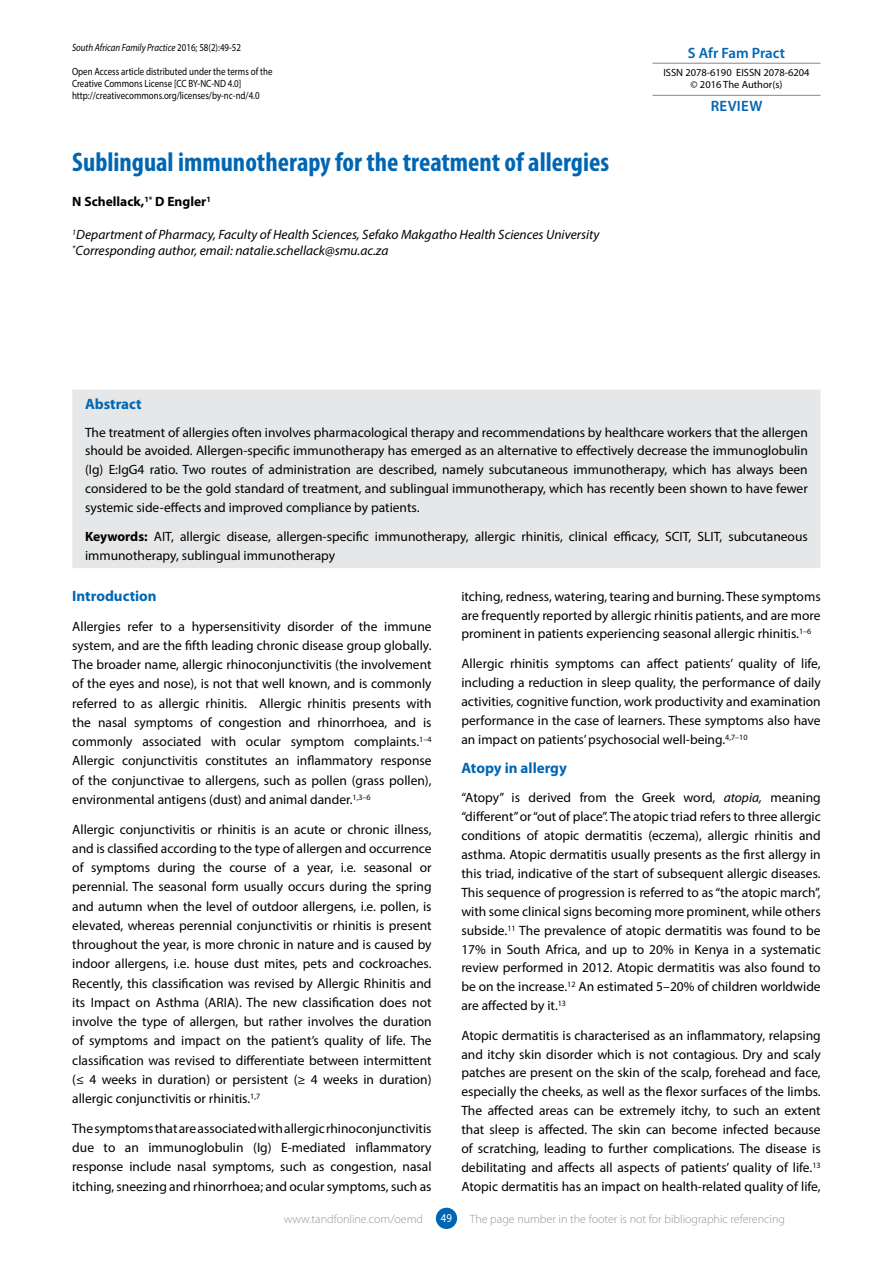
<style>
.page{position:relative;width:893px;height:1263px;background:#fff}
.page>*{position:absolute;margin:0;border:0;box-sizing:border-box;transform-origin:0 0}
.t1{font:700 condensed 27px "Myriad Pro";color:#0066b3}
.t2{font:700 15px "Myriad Pro";color:#0066b3}
.t3{font:600 15px "Myriad Pro";color:#0066b3}
.t4{font:13.5px/19.2px "Myriad Pro";color:#000;text-align:justify}
.t5{font:italic 13.5px/16.5px "Myriad Pro";color:#000}
.t6{font:700 13.5px "Myriad Pro";color:#000}
.t7{font:300 12px "Myriad Pro";color:#939598}
.t8{font:12px "Myriad Pro";color:#fff;scale:.9 1}
.t9{font:10.5px/12px "Myriad Pro";color:#000;scale:.85 1}
.t10{font:10.5px/12px "Myriad Pro";color:#000;text-align:center}
.t11{font:italic 10.5px "Myriad Pro";color:#000;scale:.85 1}
.s1{font-style:normal}
.s2{font-weight:700}
.s3{font-style:italic}
</style>
<div class="page">
<div style="left:436px;top:1208px;width:21px;height:21px;background:#0066b3;border-radius:50%"></div>
<hr style="left:652px;top:63px;width:168px;height:1px;background:#939598">
<hr style="left:652px;top:95px;width:168px;height:1px;background:#939598">
<div style="left:72px;top:390px;width:748px;height:178px;background:#e6e7e8"></div>
<p class="t11" style="left:72px;top:41px;width:200px">South African Family Practice <span class="s1">2016; 58(2):49-52</span></p>
<p class="t9" style="left:72px;top:65px;width:237px">Open Access article distributed under the terms of the<br>Creative Commons License [CC BY-NC-ND 4.0] http://creativecommons.org/licenses/by-nc-nd/4.0</p>
<h1 class="t1" style="left:72px;top:147px;width:538px">Sublingual immunotherapy for the treatment of allergies</h1>
<p class="t6" style="left:72px;top:194px;width:140px">N Schellack,<sup>1*</sup> D Engler<sup>1</sup></p>
<p class="t5" style="left:72px;top:226px;width:529px"><sup>1</sup>Department of Pharmacy, Faculty of Health Sciences, Sefako Makgatho Health Sciences University <sup>*</sup>Corresponding author, email: natalie.schellack@smu.ac.za</p>
<p class="t3" style="left:688px;top:45px;width:99px">S Afr Fam Pract</p>
<p class="t10" style="left:663px;top:67px;width:148px">ISSN 2078-6190 EISSN 2078-6204 © 2016 The Author(s)</p>
<p class="t3" style="left:711px;top:98px;width:53px">REVIEW</p>
<p class="t2" style="left:85px;top:396px;width:58px">Abstract</p>
<p class="t4" style="left:85px;top:422px;width:724px;line-height:18.8px">The treatment of allergies often involves pharmacological therapy and recommendations by healthcare workers that the allergen should be avoided. Allergen-specific immunotherapy has emerged as an alternative to effectively decrease the immunoglobulin (Ig) E:IgG4 ratio. Two routes of administration are described, namely subcutaneous immunotherapy, which has always been considered to be the gold standard of treatment, and sublingual immunotherapy, which has recently been shown to have fewer systemic side-effects and improved compliance by patients.</p>
<p class="t4" style="left:85px;top:527px;width:724px;line-height:18.8px"><span class="s2">Keywords:</span> AIT, allergic disease, allergen-specific immunotherapy, allergic rhinitis, clinical efficacy, SCIT, SLIT, subcutaneous immunotherapy, sublingual immunotherapy</p>
<p class="t2" style="left:72px;top:587px;width:86px">Introduction</p>
<p class="t4" style="left:72px;top:616px;width:361px">Allergies refer to a hypersensitivity disorder of the immune system, and are the fifth leading chronic disease group globally.<br>The broader name, allergic rhinoconjunctivitis (the involvement of the eyes and nose), is not that well known, and is commonly referred to as allergic rhinitis. Allergic rhinitis presents with the nasal symptoms of congestion and rhinorrhoea, and is commonly associated with ocular symptom complaints.<sup>1–4<br></sup>Allergic conjunctivitis constitutes an inflammatory response of the conjunctivae to allergens, such as pollen (grass pollen), environmental antigens (dust) and animal dander.<sup>1,3–6</sup></p>
<p class="t4" style="left:72px;top:819px;width:361px">Allergic conjunctivitis or rhinitis is an acute or chronic illness, and is classified according to the type of allergen and occurrence of symptoms during the course of a year, i.e. seasonal or perennial. The seasonal form usually occurs during the spring and autumn when the level of outdoor allergens, i.e. pollen, is elevated, whereas perennial conjunctivitis or rhinitis is present throughout the year, is more chronic in nature and is caused by indoor allergens, i.e. house dust mites, pets and cockroaches.<br>Recently, this classification was revised by Allergic Rhinitis and its Impact on Asthma (ARIA). The new classification does not involve the type of allergen, but rather involves the duration of symptoms and impact on the patient’s quality of life. The classification was revised to differentiate between intermittent (≤ 4 weeks in duration) or persistent (≥ 4 weeks in duration) allergic conjunctivitis or rhinitis.<sup>1,7</sup></p>
<p class="t4" style="left:72px;top:1118px;width:361px">The symptoms that are associated with allergic rhinoconjunctivitis due to an immunoglobulin (Ig) E-mediated inflammatory response include nasal symptoms, such as congestion, nasal itching, sneezing and rhinorrhoea; and ocular symptoms, such as</p>
<p class="t4" style="left:461px;top:586px;width:361px">itching, redness, watering, tearing and burning. These symptoms are frequently reported by allergic rhinitis patients, and are more prominent in patients experiencing seasonal allergic rhinitis.<sup>1–6</sup></p>
<p class="t4" style="left:461px;top:654px;width:361px">Allergic rhinitis symptoms can affect patients’ quality of life, including a reduction in sleep quality, the performance of daily activities, cognitive function, work productivity and examination performance in the case of learners. These symptoms also have an impact on patients’ psychosocial well-being.<sup>4,7–10</sup></p>
<p class="t2" style="left:461px;top:759px;width:107px">Atopy in allergy</p>
<p class="t4" style="left:461px;top:788px;width:361px">“Atopy” is derived from the Greek word, <span class="s3">atopia,</span> meaning “different” or “out of place”. The atopic triad refers to three allergic conditions of atopic dermatitis (eczema), allergic rhinitis and asthma. Atopic dermatitis usually presents as the first allergy in this triad, indicative of the start of subsequent allergic diseases.<br>This sequence of progression is referred to as “the atopic march”, with some clinical signs becoming more prominent, while others subside.<sup>11</sup> The prevalence of atopic dermatitis was found to be 17% in South Africa, and up to 20% in Kenya in a systematic review performed in 2012. Atopic dermatitis was also found to be on the increase.<sup>12</sup> An estimated 5–20% of children worldwide are affected by it.<sup>13</sup></p>
<p class="t4" style="left:461px;top:1025px;width:361px">Atopic dermatitis is characterised as an inflammatory, relapsing and itchy skin disorder which is not contagious. Dry and scaly patches are present on the skin of the scalp, forehead and face, especially the cheeks, as well as the flexor surfaces of the limbs.<br>The affected areas can be extremely itchy, to such an extent that sleep is affected. The skin can become infected because of scratching, leading to further complications. The disease is debilitating and affects all aspects of patients’ quality of life.<sup>13<br></sup>Atopic dermatitis has an impact on health-related quality of life,</p>
<p class="t7" style="left:284px;top:1213px;width:141px">www.tandfonline.com/oemd</p>
<p class="t8" style="left:441px;top:1211px;width:14px">49</p>
<p class="t7" style="left:470px;top:1213px;width:317px">The page number in the footer is not for bibliographic referencing</p>
</div>
